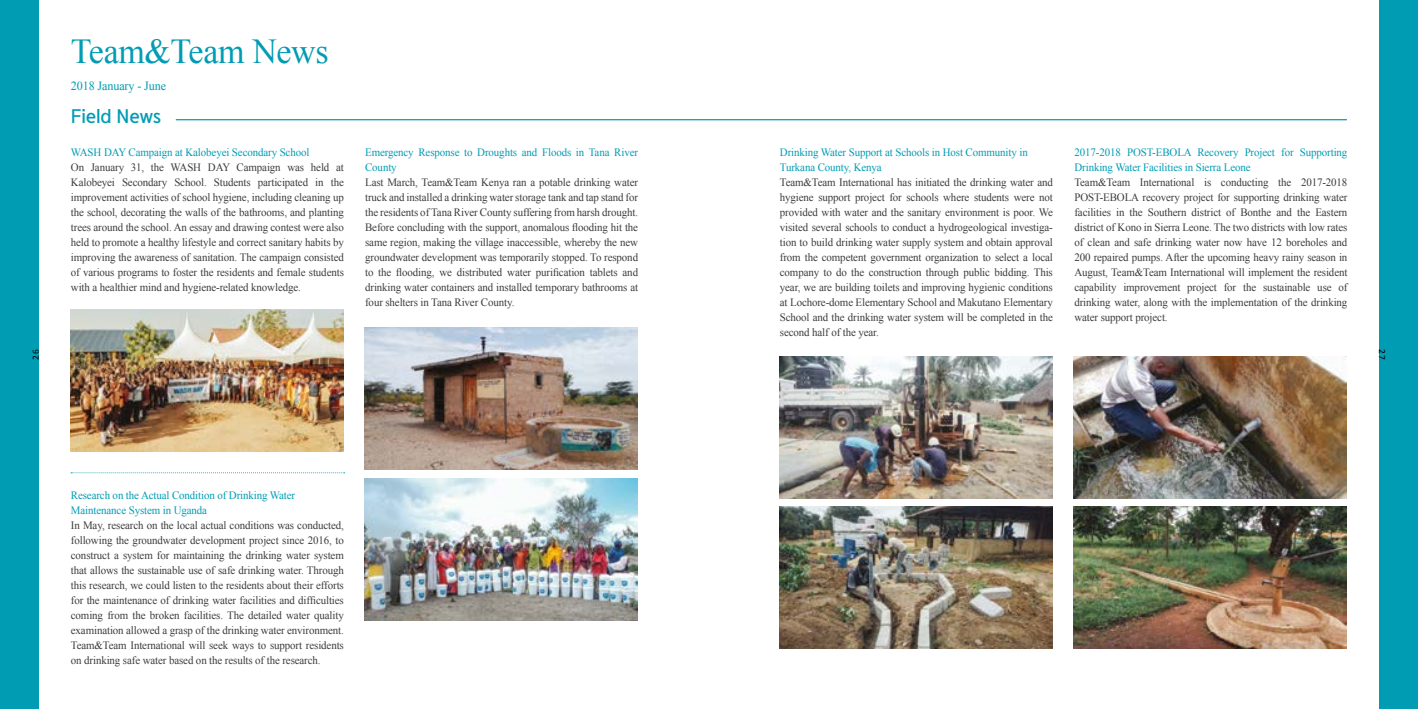
<style>
.page{position:relative;width:1418px;height:709px;background:#fff}
.page>*{position:absolute;margin:0;border:0;box-sizing:border-box;transform-origin:0 0}
.t1{font:35px "Times New Roman";letter-spacing:-.01em;color:#009cb4}
.t2{font:17.5px "Yoon Gothic Pro 775";letter-spacing:-.01em;color:#009cb4}
.t3{font:12.5px "Times New Roman";letter-spacing:-.01em;color:#009cb4}
.t4{font:11.25px/15px "Times New Roman";letter-spacing:-.01em;color:#3c3c3b;text-align:justify}
.t5{font:11.25px/15px "Times New Roman";letter-spacing:-.01em;color:#009cb4}
.t6{font:9.38px "Calibri";color:#000}
</style>
<div class="page">
<div style="left:0;top:0;width:39px;height:709px;background:#009cb4"></div>
<div style="left:1378px;top:0;width:39px;height:709px;background:#009cb4"></div>
<img style="left:365px;top:328px;width:273px;height:141px">
<img style="left:365px;top:478px;width:273px;height:142px">
<img style="left:780px;top:356px;width:272px;height:142px">
<img style="left:780px;top:507px;width:272px;height:141px">
<img style="left:1073px;top:356px;width:273px;height:142px">
<img style="left:1073px;top:507px;width:273px;height:141px">
<img style="left:71px;top:310px;width:273px;height:141px">
<svg style="left:71px;top:472px;width:274px;height:1px"></svg>
<hr style="left:176px;top:119px;width:1170px;height:1px;background:#009cb4">
<h1 class="t1" style="left:71px;top:28px;width:259px">Team&amp;Team News</h1>
<p class="t3" style="left:71px;top:78px;width:97px">2018 January - June</p>
<h2 class="t2" style="left:71px;top:105px;width:92px">Field News</h2>
<p class="t5" style="left:71px;top:144px;width:240px">WASH DAY Campaign at Kalobeyei Secondary School</p>
<p class="t4" style="left:71px;top:159px;width:274px">On January 31, the WASH DAY Campaign was held at Kalobeyei Secondary School. Students participated in the improvement activities of school hygiene, including cleaning up the school, decorating the walls of the bathrooms, and planting trees around the school. An essay and drawing contest were also held to promote a healthy lifestyle and correct sanitary habits by improving the awareness of sanitation. The campaign consisted of various programs to foster the residents and female students with a healthier mind and hygiene-related knowledge.</p>
<p class="t5" style="left:365px;top:144px;width:274px">Emergency Response to Droughts and Floods in Tana River<br>County</p>
<p class="t4" style="left:365px;top:174px;width:274px">Last March, Team&amp;Team Kenya ran a potable drinking water truck and installed a drinking water storage tank and tap stand for the residents of Tana River County suffering from harsh drought.<br>Before concluding with the support, anomalous flooding hit the same region, making the village inaccessible, whereby the new groundwater development was temporarily stopped. To respond to the flooding, we distributed water purification tablets and drinking water containers and installed temporary bathrooms at four shelters in Tana River County.</p>
<p class="t5" style="left:780px;top:144px;width:249px">Drinking Water Support at Schools in Host Community in<br>Turkana County, Kenya</p>
<p class="t4" style="left:780px;top:174px;width:274px">Team&amp;Team International has initiated the drinking water and hygiene support project for schools where students were not provided with water and the sanitary environment is poor. We visited several schools to conduct a hydrogeological investiga&shy;tion to build drinking water supply system and obtain approval from the competent government organization to select a local company to do the construction through public bidding. This year, we are building toilets and improving hygienic conditions at Lochore-dome Elementary School and Makutano Elementary School and the drinking water system will be completed in the second half of the year.</p>
<p class="t5" style="left:1074px;top:144px;width:274px">2017-2018 POST-EBOLA Recovery Project for Supporting<br>Drinking Water Facilities in Sierra Leone</p>
<p class="t4" style="left:1074px;top:174px;width:274px">Team&amp;Team International is conducting the 2017-2018<br>POST-EBOLA recovery project for supporting drinking water facilities in the Southern district of Bonthe and the Eastern district of Kono in Sierra Leone. The two districts with low rates of clean and safe drinking water now have 12 boreholes and 200 repaired pumps. After the upcoming heavy rainy season in August, Team&amp;Team International will implement the resident capability improvement project for the sustainable use of drinking water, along with the implementation of the drinking water support project.</p>
<p class="t6" style="left:30px;top:359px;width:12px;rotate:-90deg">26</p>
<p class="t6" style="left:1387px;top:349px;width:12px;rotate:90deg">27</p>
<p class="t5" style="left:71px;top:488px;width:226px">Research on the Actual Condition of Drinking Water<br>Maintenance System in Uganda</p>
<p class="t4" style="left:71px;top:518px;width:274px">In May, research on the local actual conditions was conducted, following the groundwater development project since 2016, to construct a system for maintaining the drinking water system that allows the sustainable use of safe drinking water. Through this research, we could listen to the residents about their efforts for the maintenance of drinking water facilities and difficulties coming from the broken facilities. The detailed water quality examination allowed a grasp of the drinking water environment.<br>Team&amp;Team International will seek ways to support residents on drinking safe water based on the results of the research.</p>
</div>
